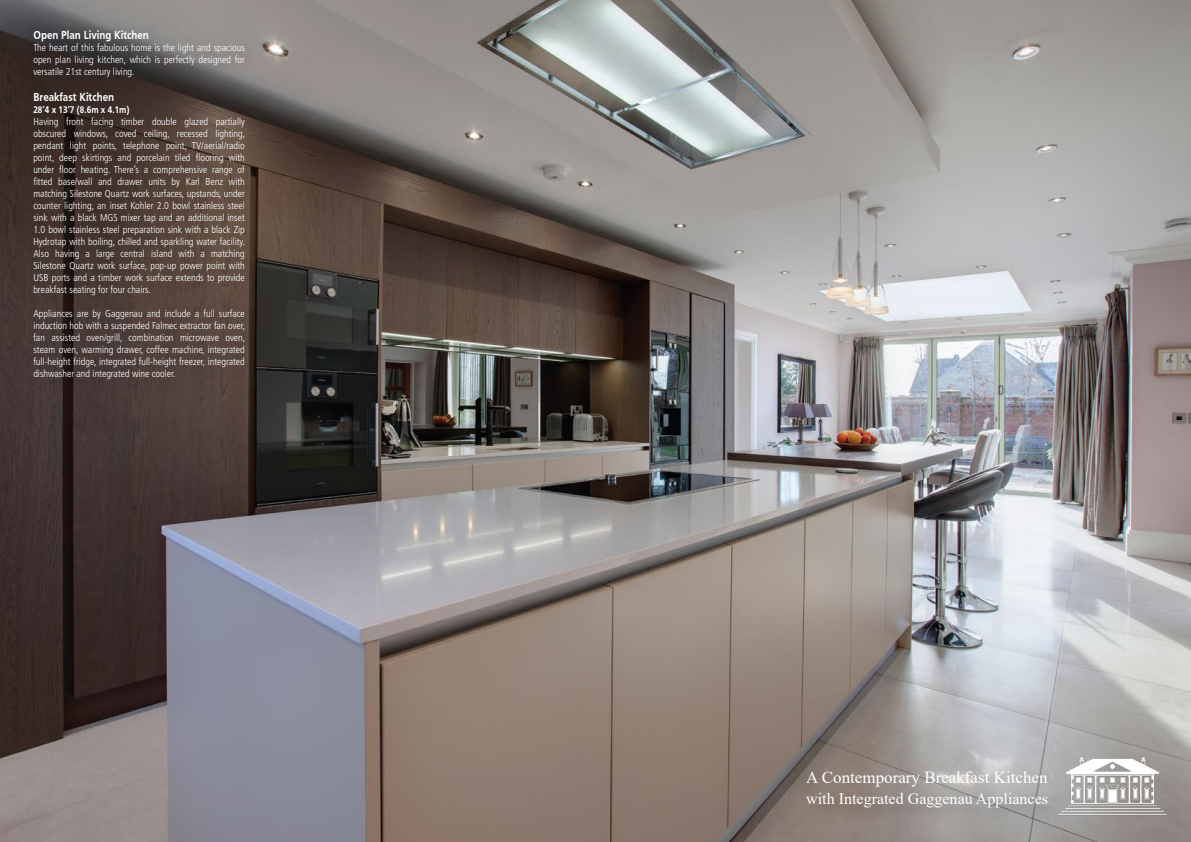
<style>
.page{position:relative;width:1191px;height:842px;background:#fff}
.page>*{position:absolute;margin:0;border:0;box-sizing:border-box;transform-origin:0 0}
.t1{font:17px "Times New Roman";color:#fff}
.t2{font:16px "Times New Roman";color:#fff}
.t3{font:700 12px "Frutiger Cnd";color:#fff}
.t4{font:300 condensed 10px/12px "Frutiger LT Std";color:#fff;text-align:justify}
.t5{font:700 10px "Frutiger Cnd";color:#fff}
</style>
<div class="page">
<img style="left:0;top:0;width:1191px;height:842px">
<img style="left:794px;top:757px;width:397px;height:85px">
<img style="left:797px;top:782px;width:251px;height:48px">
<img style="left:1048px;top:748px;width:142px;height:90px">
<img style="left:1056px;top:756px;width:112px;height:59px">
<img style="left:19px;top:15px;width:248px;height:412px">
<p class="t3" style="left:33px;top:28px;width:117px">Open Plan Living Kitchen</p>
<p class="t4" style="left:33px;top:42px;width:213px">The heart of this fabulous home is the light and spacious open plan living kitchen, which is perfectly designed for versatile 21st century living.</p>
<p class="t3" style="left:33px;top:90px;width:82px">Breakfast Kitchen</p>
<p class="t5" style="left:33px;top:104px;width:98px">28’4 x 13’7 (8.6m x 4.1m)</p>
<p class="t4" style="left:33px;top:116px;width:213px">Having front facing timber double glazed partially obscured windows, coved ceiling, recessed lighting, pendant light points, telephone point, TV/aerial/radio point, deep skirtings and porcelain tiled flooring with under floor heating. There’s a comprehensive range of fitted base/wall and drawer units by Karl Benz with matching Silestone Quartz work surfaces, upstands, under counter lighting, an inset Kohler 2.0 bowl stainless steel sink with a black MGS mixer tap and an additional inset 1.0 bowl stainless steel preparation sink with a black Zip Hydrotap with boiling, chilled and sparkling water facility.<br>Also having a large central island with a matching Silestone Quartz work surface, pop-up power point with USB ports and a timber work surface extends to provide breakfast seating for four chairs.</p>
<p class="t4" style="left:33px;top:308px;width:213px">Appliances are by Gaggenau and include a full surface induction hob with a suspended Falmec extractor fan over, fan assisted oven/grill, combination microwave oven, steam oven, warming drawer, coffee machine, integrated full-height fridge, integrated full-height freezer, integrated dishwasher and integrated wine cooler.</p>
<h1 class="t1" style="left:806px;top:765px;width:243px">A Contemporary Breakfast Kitchen</h1>
<h2 class="t2" style="left:806px;top:788px;width:243px">with Integrated Gaggenau Appliances</h2>
</div>
